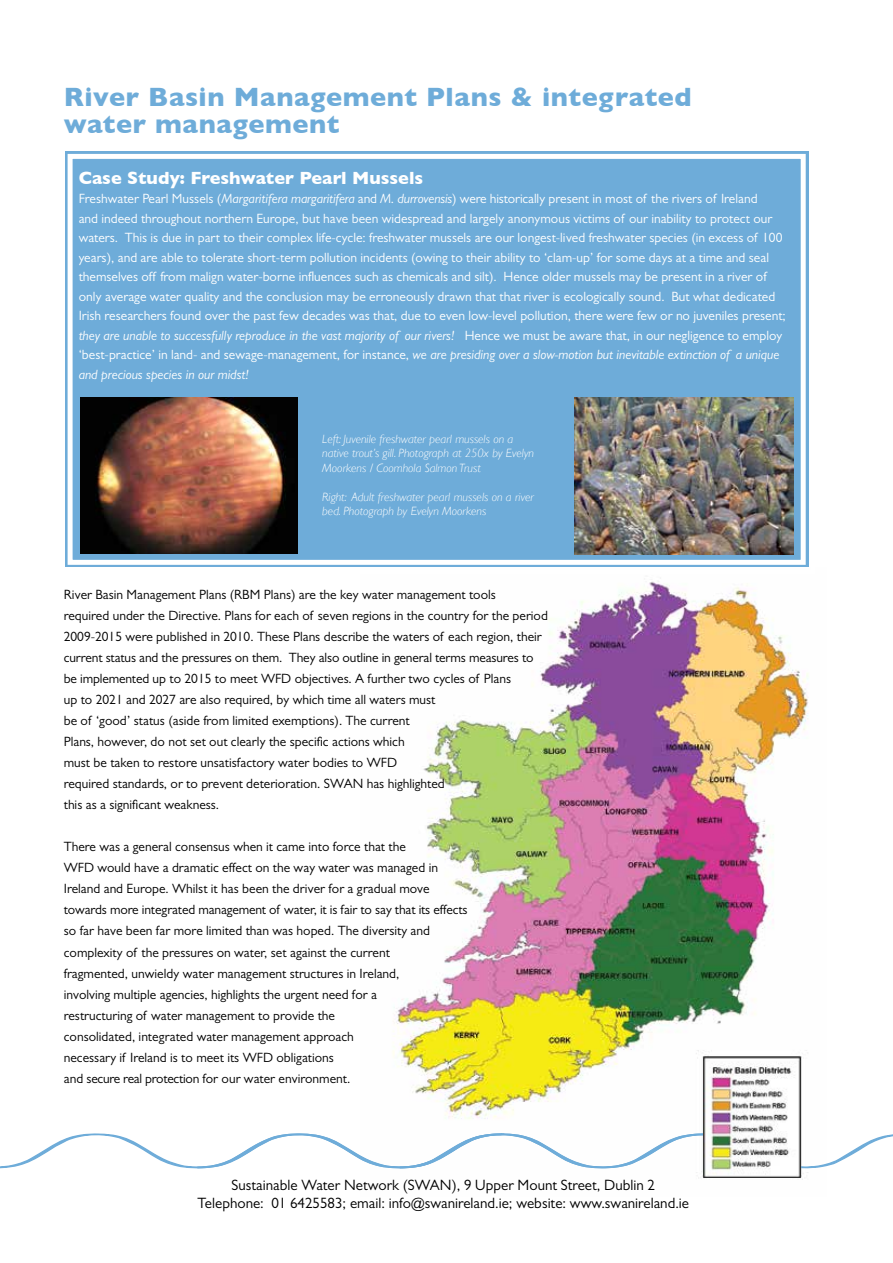
<style>
.page{position:relative;width:893px;height:1263px;background:#fff}
.page>*{position:absolute;margin:0;border:0;box-sizing:border-box;transform-origin:0 0}
.t1{font:700 27px/27px "Gill Sans";letter-spacing:.02em;color:#6eacd9}
.t2{font:700 18px "Gill Sans";color:#fff}
.t3{font:15px/18px "Gill Sans";color:#000;text-align:center}
.t4{font:13.5px/21px "Gill Sans";color:#000}
.t5{font:13.5px/19.5px "Gill Sans";color:#fff}
.t6{font:italic 300 12px/14.4px "Gill Sans";color:#fff}
.s1{font-style:italic}
</style>
<div class="page">
<img style="left:393px;top:581px;width:415px;height:599px">
<div style="left:65px;top:151px;width:744px;height:416px;background:#6eacd9"></div>
<div style="left:68px;top:154px;width:738px;height:411px;border:5px solid #fff"></div>
<svg style="left:0;top:1132px;width:893px;height:38px"></svg>
<img style="left:81px;top:398px;width:217px;height:156px">
<img style="left:574px;top:398px;width:219px;height:156px">
<img style="left:703px;top:1055px;width:98px;height:122px">
<h1 class="t1" style="left:64px;top:84px;width:629px">River Basin Management Plans &amp; integrated water management</h1>
<h2 class="t2" style="left:79px;top:167px;width:346px">Case Study: Freshwater Pearl Mussels</h2>
<p class="t5" style="left:79px;top:189px;width:709px">Freshwater Pearl Mussels (<span class="s1">Margaritifera margaritifera</span> and <span class="s1">M. durrovensis</span>) were historically present in most of the rivers of Ireland<br>and indeed throughout northern Europe, but have been widespread and largely anonymous victims of our inability to protect our waters. This is due in part to their complex life-cycle: freshwater mussels are our longest-lived freshwater species (in excess of 100 years), and are able to tolerate short-term pollution incidents (owing to their ability to ‘clam-up’ for some days at a time and seal themselves off from malign water-borne influences such as chemicals and silt). Hence older mussels may be present in a river of only average water quality and the conclusion may be erroneously drawn that that river is ecologically sound. But what dedicated Irish researchers found over the past few decades was that, due to even low-level pollution, there were few or no juveniles present; <span class="s1">they are unable to successfully reproduce in the vast majority of our rivers!</span> Hence we must be aware that, in our negligence to employ ‘best-practice’ in land- and sewage-management, for instance, <span class="s1">we are presiding over a slow-motion but inevitable extinction of a unique and precious species in our midst!</span></p>
<p class="t6" style="left:322px;top:432px;width:213px">Left: Juvenile freshwater pearl mussels on a native trout’s gill. Photograph at 250x by Evelyn<br>Moorkens / Coomhola Salmon Trust</p>
<p class="t6" style="left:322px;top:489px;width:213px">Right: Adult freshwater pearl mussels on a river bed. Photograph by Evelyn Moorkens</p>
<p class="t4" style="left:64px;top:584px;width:486px">River Basin Management Plans (RBM Plans) are the key water management tools<br>required under the Directive. Plans for each of seven regions in the country for the period 2009-2015 were published in 2010. These Plans describe the waters of each region, their current status and the pressures on them. They also outline in general terms measures to be implemented up to 2015 to meet WFD objectives. A further two cycles of Plans<br>up to 2021 and 2027 are also required, by which time all waters must<br>be of ‘good’ status (aside from limited exemptions). The current<br>Plans, however, do not set out clearly the specific actions which<br>must be taken to restore unsatisfactory water bodies to WFD<br>required standards, or to prevent deterioration. SWAN has highlighted<br>this as a significant weakness.</p>
<p class="t4" style="left:64px;top:836px;width:405px">There was a general consensus when it came into force that the<br>WFD would have a dramatic effect on the way water was managed in Ireland and Europe. Whilst it has been the driver for a gradual move towards more integrated management of water, it is fair to say that its effects so far have been far more limited than was hoped. The diversity and complexity of the pressures on water, set against the current<br>fragmented, unwieldy water management structures in Ireland,<br>involving multiple agencies, highlights the urgent need for a<br>restructuring of water management to provide the<br>consolidated, integrated water management approach<br>necessary if Ireland is to meet its WFD obligations<br>and secure real protection for our water environment.</p>
<p class="t3" style="left:198px;top:1175px;width:493px">Sustainable Water Network (SWAN), 9 Upper Mount Street, Dublin 2<br>Telephone: 01 6425583; email: info@swanireland.ie; website: www.swanireland.ie</p>
</div>
